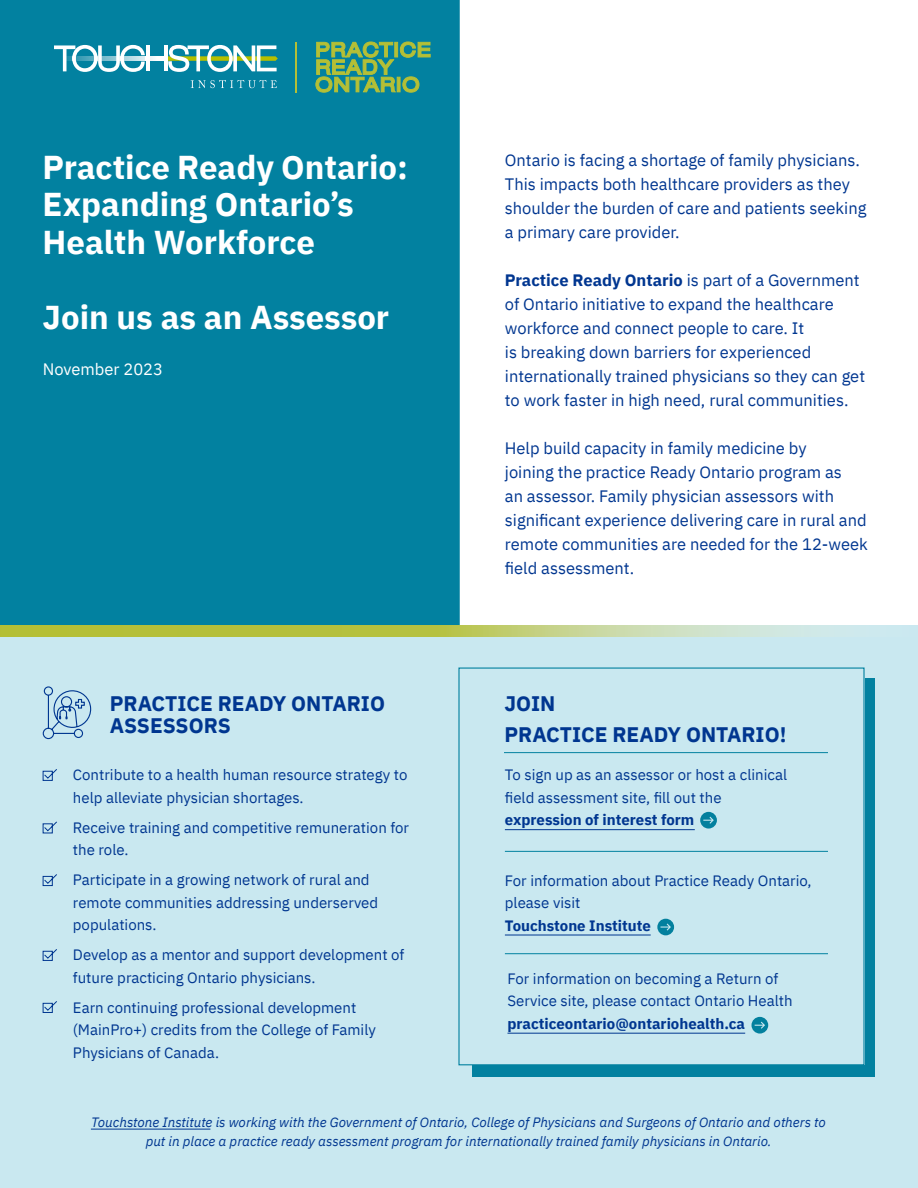
<style>
.page{position:relative;width:918px;height:1188px;background:#fff}
.page>*{position:absolute;margin:0;border:0;box-sizing:border-box;transform-origin:0 0}
.t1{font:700 33px/37.5px "IBM Plex Sans";color:#fff}
.t2{font:700 21px/22.5px "IBM Plex Sans";color:#003690}
.t3{font:16.5px/24px "IBM Plex Sans";color:#003690}
.t4{font:16.5px "IBM Plex Sans";color:#fff}
.t5{font:15px/22.5px "IBM Plex Sans";color:#003690}
.t6{font:700 15px "IBM Plex Sans";color:#003690}
.t7{font:italic 13.5px/19.5px "IBM Plex Sans";color:#003690;text-align:center}
.s1{font-weight:700}
</style>
<div class="page">
<div style="left:0;top:625px;width:918px;height:563px;background:#c9e8f0"></div>
<div style="left:0;top:0;width:460px;height:625px;background:#0281a0"></div>
<img style="left:0;top:625px;width:804px;height:11px">
<svg style="left:191px;top:80px;width:86px;height:8px"></svg>
<svg style="left:54px;top:45px;width:95px;height:27px"></svg>
<svg style="left:164px;top:45px;width:114px;height:27px"></svg>
<hr style="left:296px;top:42px;width:1px;height:50px;background:#b4bf36">
<svg style="left:66px;top:56px;width:98px;height:5px"></svg>
<svg style="left:42px;top:769px;width:15px;height:12px"></svg>
<svg style="left:42px;top:821px;width:15px;height:13px"></svg>
<svg style="left:42px;top:874px;width:15px;height:12px"></svg>
<svg style="left:42px;top:949px;width:15px;height:12px"></svg>
<svg style="left:42px;top:1001px;width:15px;height:12px"></svg>
<div style="left:472px;top:1065px;width:402px;height:12px;background:#0281a0"></div>
<div style="left:865px;top:679px;width:9px;height:396px;background:#0281a0"></div>
<hr style="left:504px;top:752px;width:324px;height:1px;background:#0281a0">
<hr style="left:505px;top:851px;width:323px;height:1px;background:#0281a0">
<hr style="left:505px;top:953px;width:323px;height:1px;background:#0281a0">
<svg style="left:42px;top:686px;width:50px;height:54px"></svg>
<hr style="left:505px;top:829px;width:190px;height:1px;background:#003690">
<hr style="left:505px;top:935px;width:146px;height:1px;background:#003690">
<hr style="left:91px;top:1129px;width:119px;height:1px;background:#003690">
<hr style="left:507px;top:1033px;width:238px;height:1px;background:#003690">
<svg style="left:700px;top:812px;width:17px;height:17px"></svg>
<svg style="left:657px;top:919px;width:17px;height:16px"></svg>
<svg style="left:752px;top:1017px;width:16px;height:17px"></svg>
<svg style="left:315px;top:35px;width:116px;height:68px;background:#3e957b"></svg>
<h1 class="t1" style="left:43px;top:146px;width:367px">Practice Ready Ontario:<br>Expanding Ontario’s<br>Health Workforce</h1>
<h1 class="t1" style="left:43px;top:296px;width:348px">Join us as an Assessor</h1>
<p class="t4" style="left:43px;top:356px;width:122px">November 2023</p>
<p class="t3" style="left:505px;top:147px;width:363px">Ontario is facing a shortage of family physicians.<br>This impacts both healthcare providers as they shoulder the burden of care and patients seeking a primary care provider.</p>
<p class="t3" style="left:505px;top:267px;width:362px"><span class="s1">Practice Ready Ontario</span> is part of a Government of Ontario initiative to expand the healthcare workforce and connect people to care. It<br>is breaking down barriers for experienced internationally trained physicians so they can get to work faster in high need, rural communities.</p>
<p class="t3" style="left:505px;top:435px;width:364px">Help build capacity in family medicine by<br>joining the practice Ready Ontario program as<br>an assessor. Family physician assessors with significant experience delivering care in rural and remote communities are needed for the 12-week field assessment.</p>
<p class="t2" style="left:110px;top:690px;width:277px">PRACTICE READY ONTARIO<br>ASSESSORS</p>
<p class="t2" style="left:504px;top:686px;width:283px;line-height:31.5px">JOIN<br>PRACTICE READY ONTARIO!</p>
<p class="t5" style="left:73px;top:763px;width:336px">Contribute to a health human resource strategy to help alleviate physician shortages.</p>
<p class="t5" style="left:73px;top:815px;width:338px">Receive training and competitive remuneration for the role.</p>
<p class="t5" style="left:73px;top:868px;width:307px">Participate in a growing network of rural and remote communities addressing underserved populations.</p>
<p class="t5" style="left:73px;top:943px;width:333px">Develop as a mentor and support development of future practicing Ontario physicians.</p>
<p class="t5" style="left:73px;top:995px;width:304px">Earn continuing professional development (MainPro+) credits from the College of Family<br>Physicians of Canada.</p>
<p class="t5" style="left:505px;top:763px;width:284px">To sign up as an assessor or host a clinical field assessment site, fill out the</p>
<p class="t6" style="left:505px;top:808px;width:191px">expression of interest form</p>
<p class="t5" style="left:505px;top:868px;width:308px">For information about Practice Ready Ontario, please visit</p>
<p class="t6" style="left:505px;top:914px;width:148px">Touchstone Institute</p>
<p class="t5" style="left:507px;top:966px;width:287px">For information on becoming a Return of<br>Service site, please contact Ontario Health</p>
<p class="t6" style="left:507px;top:1011px;width:239px">practiceontario@ontariohealth.ca</p>
<p class="t7" style="left:91px;top:1111px;width:736px">Touchstone Institute is working with the Government of Ontario, College of Physicians and Surgeons of Ontario and others to put in place a practice ready assessment program for internationally trained family physicians in Ontario.</p>
</div>
